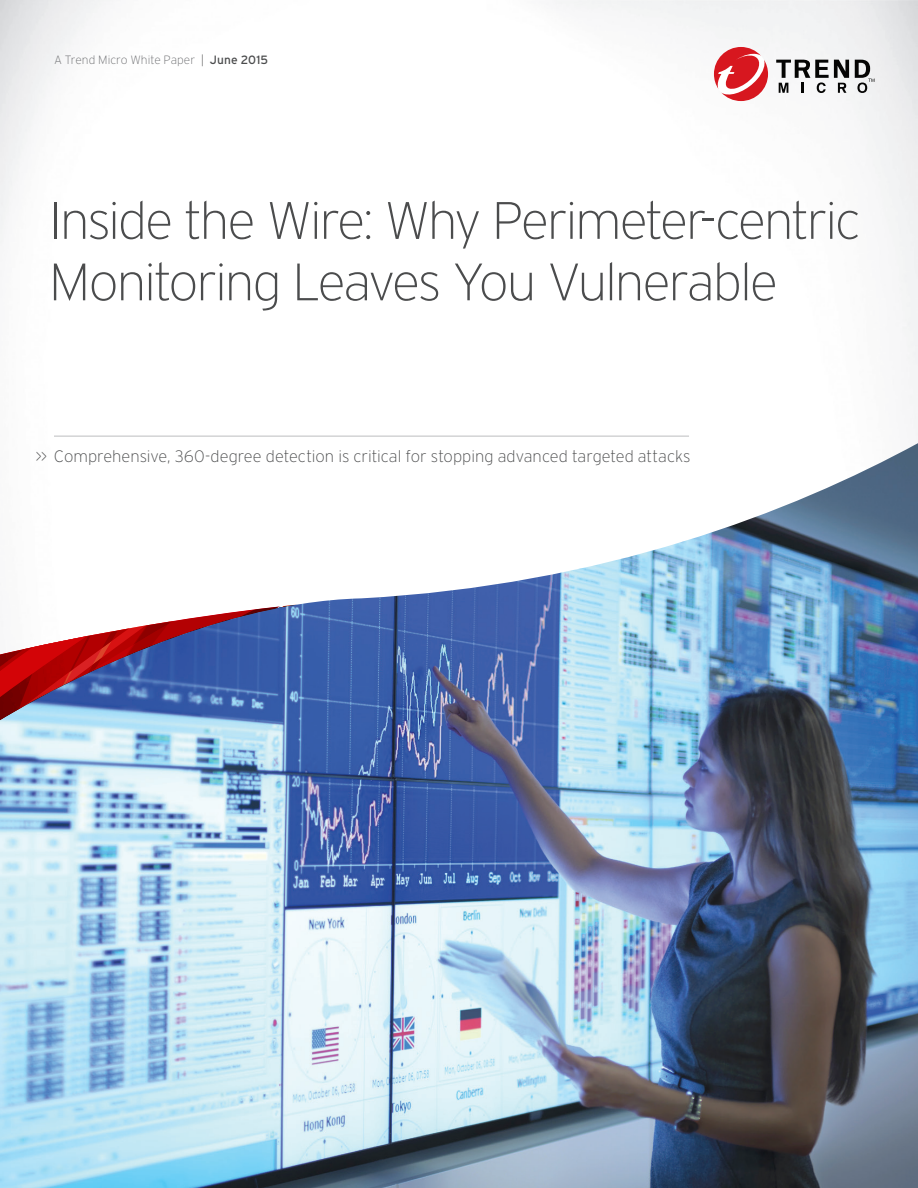
<style>
.page{position:relative;width:918px;height:1188px;background:#fff}
.page>*{position:absolute;margin:0;border:0;box-sizing:border-box;transform-origin:0 0}
.t1{font:200 52.5px/61.5px "Interstate";letter-spacing:-.04em;color:#4b4c4d}
.t2{font:200 16.5px "Interstate";color:#4b4c4d}
.t3{font:200 12px "Interstate";color:#6c6d70}
.s1{color:#4b4c4d}
.s2{font-weight:400;color:#4b4c4d}
</style>
<div class="page">
<svg style="left:776px;top:60px;width:73px;height:33px"></svg>
<svg style="left:855px;top:60px;width:20px;height:33px"></svg>
<svg style="left:714px;top:47px;width:54px;height:54px"></svg>
<img style="left:0;top:443px;width:918px;height:745px">
<svg style="left:0;top:605px;width:297px;height:115px"></svg>
<hr style="left:54px;top:436px;width:635px;height:1px;background:#bcbdc0">
<p class="t3" style="left:54px;top:52px;width:216px">A Trend Micro White Paper <span class="s1">|</span> <span class="s2">June 2015</span></p>
<h1 class="t1" style="left:49px;top:189px;width:814px">Inside the Wire: Why Perimeter-centric<br>Monitoring Leaves You Vulnerable</h1>
<p class="t2" style="left:36px;top:446px;width:657px">&gt;&gt; Comprehensive, 360-degree detection is critical for stopping advanced targeted attacks</p>
</div>
